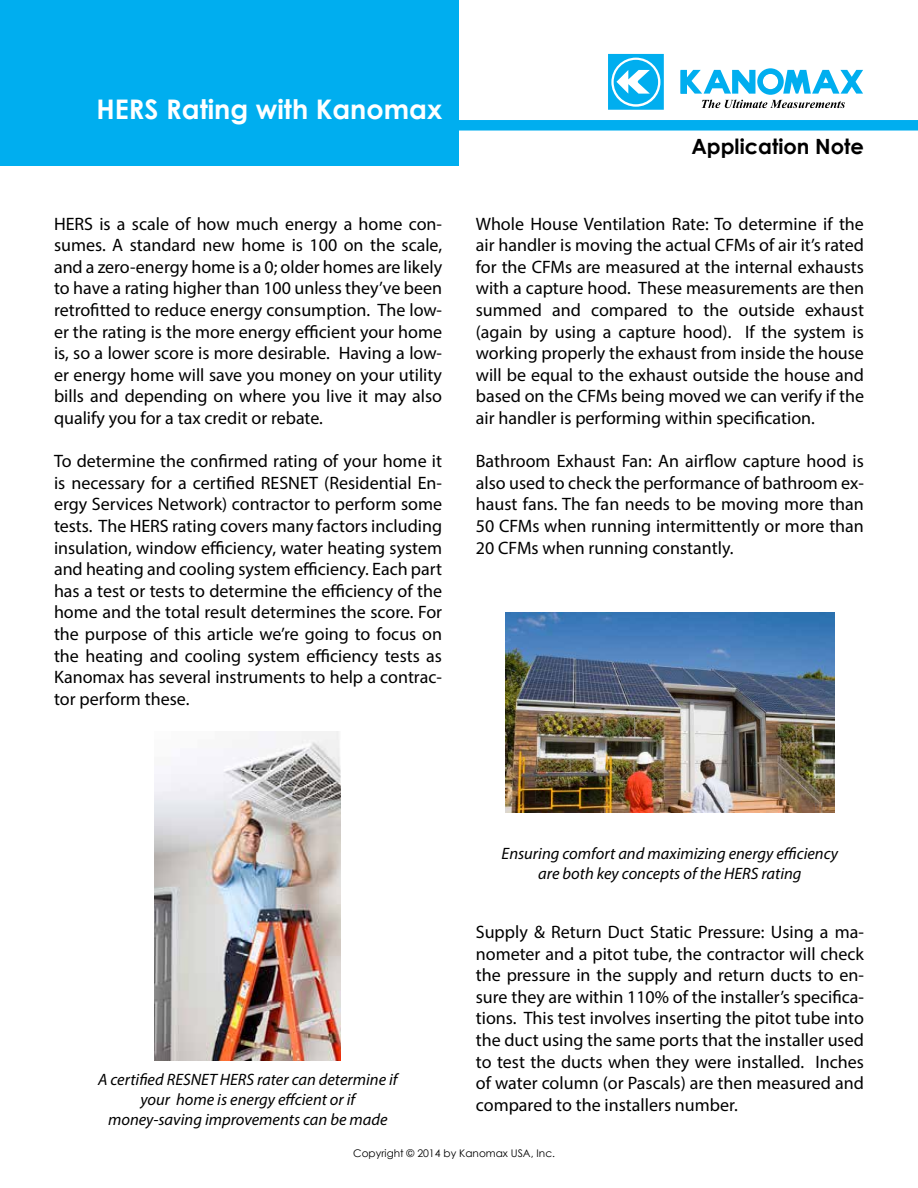
<style>
.page{position:relative;width:918px;height:1188px;background:#fff}
.page>*{position:absolute;margin:0;border:0;box-sizing:border-box;transform-origin:0 0}
.t1{font:700 27px "Century Gothic";color:#fff}
.t2{font:700 21px "Century Gothic";color:#000}
.t3{font:18px/21.6px "Myriad Pro";color:#000;text-align:justify}
.t4{font:italic 16.5px/19.8px "Myriad Pro";color:#000;text-align:center}
.t5{font:10.5px "Century Gothic";color:#000}
</style>
<div class="page">
<div style="left:0;top:0;width:458px;height:166px;background:#00aeef"></div>
<div style="left:442px;top:120px;width:476px;height:11px;background:#00aeef"></div>
<svg style="left:681px;top:68px;width:182px;height:40px"></svg>
<svg style="left:608px;top:54px;width:56px;height:56px"></svg>
<img style="left:155px;top:732px;width:186px;height:329px">
<img style="left:506px;top:613px;width:328px;height:199px">
<h1 class="t1" style="left:97px;top:88px;width:347px">HERS Rating with Kanomax</h1>
<p class="t3" style="left:54px;top:212px;width:390px">HERS is a scale of how much energy a home con&shy;sumes. A standard new home is 100 on the scale, and a zero-energy home is a 0; older homes are likely to have a rating higher than 100 unless they’ve been retrofitted to reduce energy consumption. The low&shy;er the rating is the more energy efficient your home is, so a lower score is more desirable. Having a low&shy;er energy home will save you money on your utility bills and depending on where you live it may also qualify you for a tax credit or rebate.</p>
<p class="t3" style="left:54px;top:450px;width:390px">To determine the confirmed rating of your home it is necessary for a certified RESNET (Residential En&shy;ergy Services Network) contractor to perform some tests. The HERS rating covers many factors including insulation, window efficiency, water heating system and heating and cooling system efficiency. Each part has a test or tests to determine the efficiency of the home and the total result determines the score. For the purpose of this article we’re going to focus on the heating and cooling system efficiency tests as Kanomax has several instruments to help a contrac&shy;tor perform these.</p>
<p class="t2" style="left:691px;top:130px;width:174px">Application Note</p>
<p class="t3" style="left:476px;top:212px;width:390px">Whole House Ventilation Rate: To determine if the air handler is moving the actual CFMs of air it’s rated for the CFMs are measured at the internal exhausts with a capture hood. These measurements are then summed and compared to the outside exhaust (again by using a capture hood). If the system is working properly the exhaust from inside the house will be equal to the exhaust outside the house and based on the CFMs being moved we can verify if the air handler is performing within specification.</p>
<p class="t3" style="left:476px;top:450px;width:390px">Bathroom Exhaust Fan: An airflow capture hood is also used to check the performance of bathroom ex&shy;haust fans. The fan needs to be moving more than 50 CFMs when running intermittently or more than 20 CFMs when running constantly.</p>
<p class="t4" style="left:98px;top:1069px;width:301px">A certified RESNET HERS rater can determine if your home is energy effcient or if money-saving improvements can be made</p>
<p class="t4" style="left:502px;top:844px;width:338px">Ensuring comfort and maximizing energy efficiency are both key concepts of the HERS rating</p>
<p class="t3" style="left:476px;top:921px;width:390px">Supply &amp; Return Duct Static Pressure: Using a ma&shy;nometer and a pitot tube, the contractor will check the pressure in the supply and return ducts to en&shy;sure they are within 110% of the installer’s specifica&shy;tions. This test involves inserting the pitot tube into the duct using the same ports that the installer used to test the ducts when they were installed. Inches of water column (or Pascals) are then measured and compared to the installers number.</p>
<p class="t5" style="left:353px;top:1146px;width:203px">Copyright © 2014 by Kanomax USA, Inc.</p>
</div>
